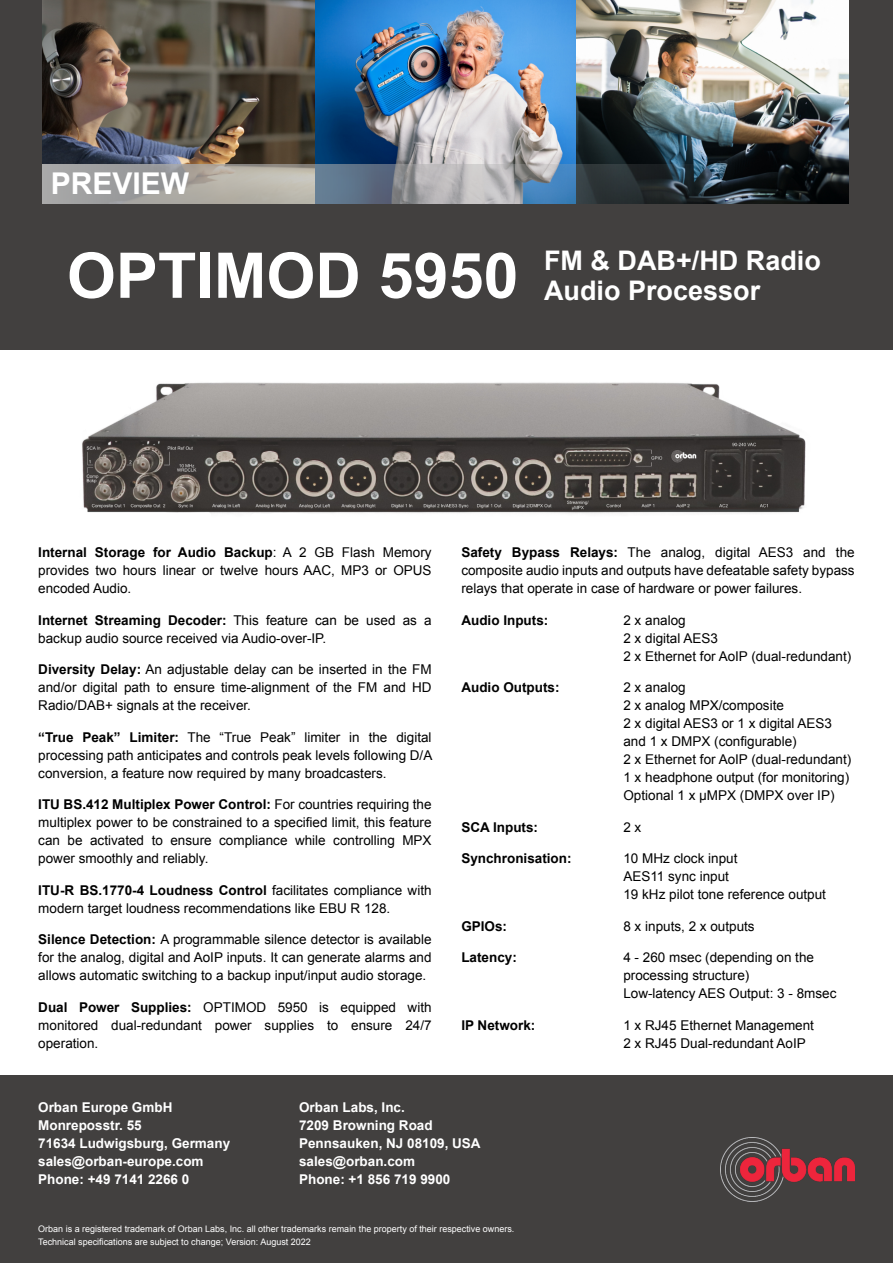
<style>
.page{position:relative;width:893px;height:1263px;background:#42403f}
.page>*{position:absolute;margin:0;border:0;box-sizing:border-box;transform-origin:0 0}
.t1{font:700 63px "Arial";color:#fff}
.t2{font:700 30px "Arial";color:#fff}
.t3{font:700 27px/30px "Arial";color:#fff}
.t4{font:13.5px/18px "Arial";color:#000;text-align:justify}
.t5{font:700 13.5px/18px "Arial";color:#fff}
.t6{font:700 13.5px "Arial";color:#000}
.t7{font:9px/13.8px "Arial";color:#fff}
.s1{font-weight:700}
</style>
<div class="page">
<div style="left:0;top:350px;width:893px;height:724px;background:#fff"></div>
<img style="left:82px;top:382px;width:724px;height:132px">
<img style="left:314px;top:0;width:534px;height:204px">
<img style="left:42px;top:0;width:272px;height:164px">
<img style="left:42px;top:164px;width:694px;height:40px">
<img style="left:721px;top:1138px;width:133px;height:63px">
<h2 class="t2" style="left:51px;top:172px;width:140px">PREVIEW</h2>
<h1 class="t1" style="left:67px;top:252px;width:453px">OPTIMOD 5950</h1>
<h3 class="t3" style="left:544px;top:248px;width:278px">FM &amp; DAB+/HD Radio<br>Audio Processor</h3>
<p class="t4" style="left:38px;top:545px;width:395px"><span class="s1">Internal Storage for Audio Backup</span>: A 2 GB Flash Memory provides two hours linear or twelve hours AAC, MP3 or OPUS encoded Audio.</p>
<p class="t4" style="left:38px;top:612px;width:395px"><span class="s1">Internet Streaming Decoder:</span> This feature can be used as a backup audio source received via Audio-over-IP.</p>
<p class="t4" style="left:38px;top:662px;width:395px"><span class="s1">Diversity Delay:</span> An adjustable delay can be inserted in the FM and/or digital path to ensure time-alignment of the FM and HD Radio/DAB+ signals at the receiver.</p>
<p class="t4" style="left:38px;top:729px;width:396px"><span class="s1">“True Peak” Limiter:</span> The “True Peak” limiter in the digital processing path anticipates and controls peak levels following D/A conversion, a feature now required by many broadcasters.</p>
<p class="t4" style="left:38px;top:797px;width:395px"><span class="s1">ITU BS.412 Multiplex Power Control:</span> For countries requiring the multiplex power to be constrained to a specified limit, this feature can be activated to ensure compliance while controlling MPX power smoothly and reliably.</p>
<p class="t4" style="left:38px;top:882px;width:395px"><span class="s1">ITU-R BS.1770-4 Loudness Control</span> facilitates compliance with modern target loudness recommendations like EBU R 128.</p>
<p class="t4" style="left:38px;top:932px;width:395px"><span class="s1">Silence Detection:</span> A programmable silence detector is available for the analog, digital and AoIP inputs. It can generate alarms and allows automatic switching to a backup input/input audio storage.</p>
<p class="t4" style="left:38px;top:999px;width:395px"><span class="s1">Dual Power Supplies:</span> OPTIMOD 5950 is equipped with monitored dual-redundant power supplies to ensure 24/7 operation.</p>
<p class="t4" style="left:461px;top:545px;width:395px"><span class="s1">Safety Bypass Relays:</span> The analog, digital AES3 and the composite audio inputs and outputs have defeatable safety bypass relays that operate in case of hardware or power failures.</p>
<p class="t6" style="left:461px;top:615px;width:88px">Audio Inputs:</p>
<p class="t4" style="left:623px;top:612px;width:229px;text-align:left">2 x analog<br>2 x digital AES3<br>2 x Ethernet for AoIP (dual-redundant)</p>
<p class="t6" style="left:461px;top:682px;width:100px">Audio Outputs:</p>
<p class="t4" style="left:623px;top:680px;width:229px;text-align:left">2 x analog<br>2 x analog MPX/composite<br>2 x digital AES3 or 1 x digital AES3 and 1 x DMPX (configurable)<br>2 x Ethernet for AoIP (dual-redundant)<br>1 x headphone output (for monitoring)<br>Optional 1 x µMPX (DMPX over IP)</p>
<p class="t6" style="left:461px;top:822px;width:78px">SCA Inputs:</p>
<p class="t4" style="left:623px;top:819px;width:20px">2 x</p>
<p class="t6" style="left:461px;top:853px;width:112px">Synchronisation:</p>
<p class="t4" style="left:623px;top:851px;width:204px;text-align:left">10 MHz clock input<br>AES11 sync input<br>19 kHz pilot tone reference output</p>
<p class="t6" style="left:461px;top:921px;width:47px">GPIOs:</p>
<p class="t4" style="left:623px;top:918px;width:133px">8 x inputs, 2 x outputs</p>
<p class="t6" style="left:461px;top:952px;width:57px">Latency:</p>
<p class="t4" style="left:623px;top:950px;width:215px;text-align:left">4 - 260 msec (depending on the processing structure)<br>Low-latency AES Output: 3 - 8msec</p>
<p class="t6" style="left:461px;top:1020px;width:76px">IP Network:</p>
<p class="t4" style="left:623px;top:1017px;width:192px">1 x RJ45 Ethernet Management<br>2 x RJ45 Dual-redundant AoIP</p>
<p class="t5" style="left:38px;top:1099px;width:194px">Orban Europe GmbH<br>Monreposstr. 55<br>71634 Ludwigsburg, Germany sales@orban-europe.com<br>Phone: +49 7141 2266 0</p>
<p class="t5" style="left:299px;top:1099px;width:183px">Orban Labs, Inc.<br>7209 Browning Road<br>Pennsauken, NJ 08109, USA sales@orban.com<br>Phone: +1 856 719 9900</p>
<p class="t7" style="left:38px;top:1222px;width:478px">Orban is a registered trademark of Orban Labs, Inc. all other trademarks remain the property of their respective owners.<br>Technical specifications are subject to change; Version: August 2022</p>
</div>
